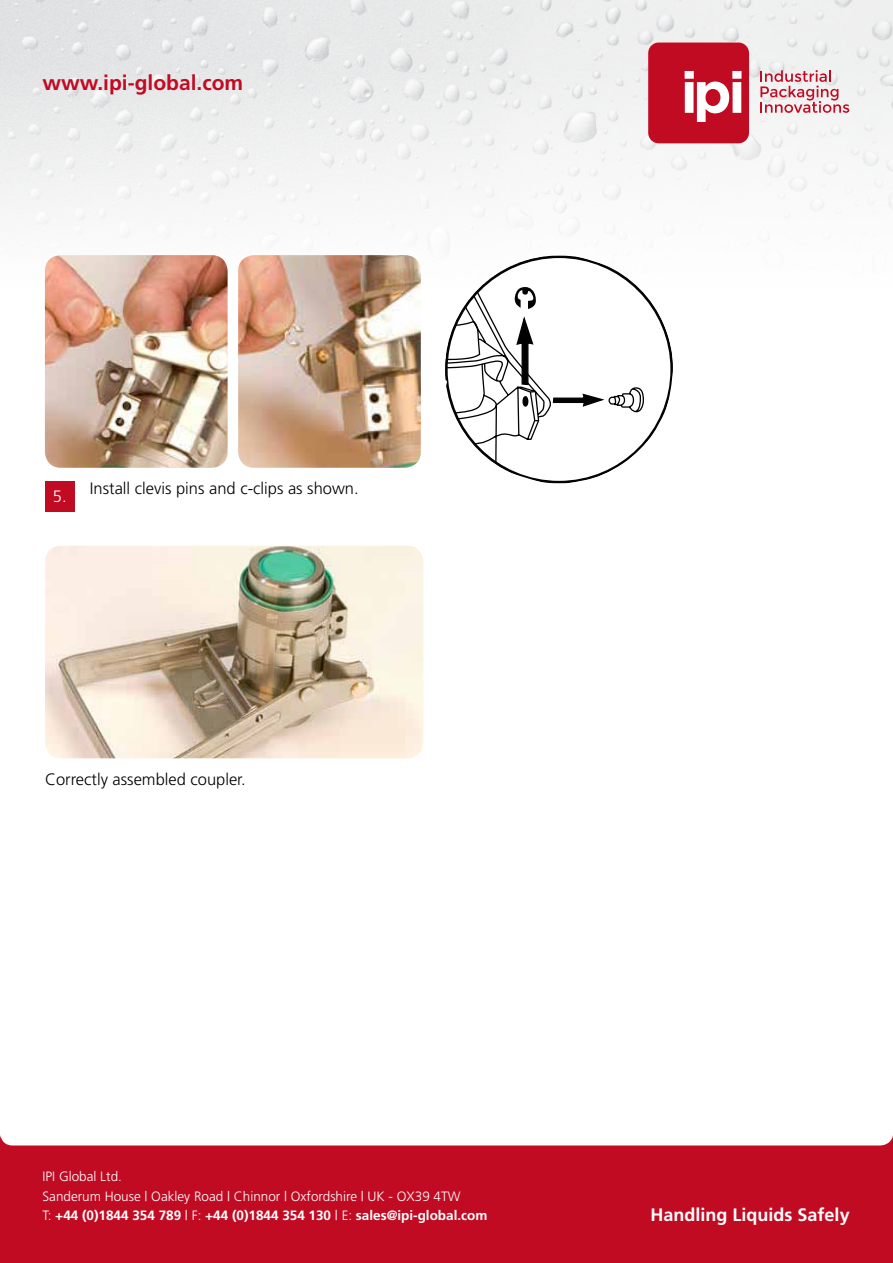
<style>
.page{position:relative;width:893px;height:1263px;background:#fff}
.page>*{position:absolute;margin:0;border:0;box-sizing:border-box;transform-origin:0 0}
.t1{font:700 21px "Frutiger";color:#c10b23}
.t2{font:700 18px "Frutiger";color:#fff}
.t3{font:300 16.5px "Frutiger";color:#000}
.t4{font:300 16.5px "Frutiger";color:#fff}
.t5{font:300 13.5px/19.5px "Frutiger";color:#fff}
.s1{font-weight:700}
</style>
<div class="page">
<div style="left:0;top:1136px;width:893px;height:127px;background:#c10b23"></div>
<img style="left:0;top:0;width:893px;height:362px">
<svg style="left:760px;top:70px;width:89px;height:43px"></svg>
<svg style="left:648px;top:43px;width:101px;height:100px"></svg>
<div style="left:0;top:784px;width:893px;height:361px;background:#fff;border-radius:13px"></div>
<img style="left:45px;top:255px;width:183px;height:213px">
<img style="left:238px;top:255px;width:183px;height:213px">
<div style="left:45px;top:481px;width:30px;height:30px;background:#c10b23"></div>
<svg style="left:495px;top:255px;width:179px;height:228px"></svg>
<svg style="left:445px;top:255px;width:200px;height:209px"></svg>
<img style="left:45px;top:546px;width:378px;height:212px">
<h1 class="t1" style="left:43px;top:70px;width:202px">www.ipi-global.com</h1>
<p class="t4" style="left:53px;top:487px;width:15px">5.</p>
<p class="t3" style="left:90px;top:479px;width:270px">Install clevis pins and c-clips as shown.</p>
<p class="t3" style="left:45px;top:770px;width:202px">Correctly assembled coupler.</p>
<p class="t5" style="left:43px;top:1167px;width:446px">IPI Global Ltd.<br>Sanderum House | Oakley Road | Chinnor | Oxfordshire | UK - OX39 4TW<br>T: <span class="s1">+44 (0)1844 354 789</span> | F: <span class="s1">+44 (0)1844 354 130</span> | E: <span class="s1">sales@ipi-global.com</span></p>
<h2 class="t2" style="left:651px;top:1204px;width:201px">Handling Liquids Safely</h2>
</div>
